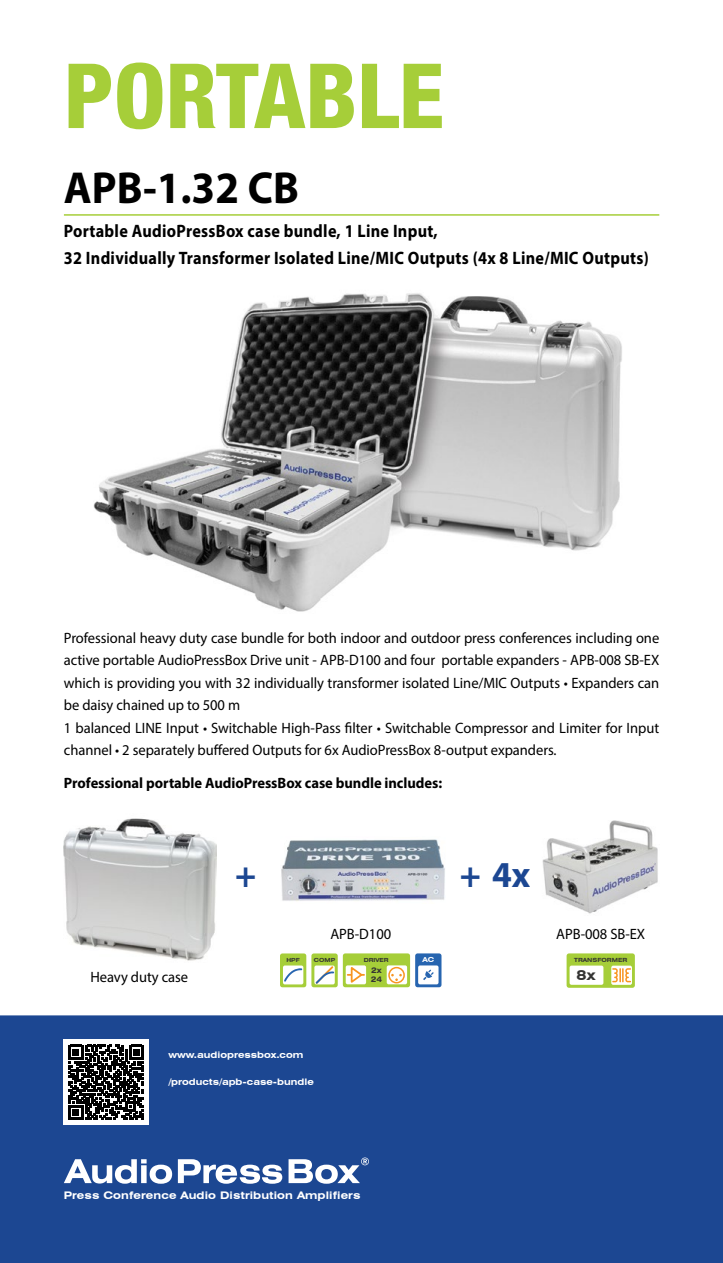
<style>
.page{position:relative;width:723px;height:1263px;background:#fff}
.page>*{position:absolute;margin:0;border:0;box-sizing:border-box;transform-origin:0 0}
.t1{font:800 condensed 90px "Helvetica Neue LT Pro";color:#a6ce39}
.t2{font:700 45px "Myriad Pro";color:#000;scale:.95 1}
.t3{font:700 36.6px "Myriad Pro";color:#1c4792}
.t4{font:700 18px/27px "Myriad Pro";letter-spacing:.02em;color:#000;scale:.9 1}
.t5{font:15px/22.5px "Myriad Pro";letter-spacing:-.005em;color:#000}
.t6{font:700 15px "Myriad Pro";letter-spacing:-.005em;color:#000}
.t7{font:700 expanded 13.8px "Swiss 721 BT";color:#343433}
.t8{font:700 expanded 10.5px "Swiss 721 BT";letter-spacing:.01em;color:#fff}
.t9{font:700 expanded 9px "Swiss 721 BT";color:#fff}
.t10{font:700 expanded 7.8px/9.3px "Swiss 721 BT";color:#343433}
.t11{font:700 expanded 6.9px "Swiss 721 BT";color:#fff}
.t12{font:700 expanded 5.7px "Swiss 721 BT";color:#343433}
.t13{font:700 expanded 5.55px "Swiss 721 BT";color:#343433}
</style>
<div class="page">
<div style="left:0;top:1015px;width:723px;height:248px;background:#1c4792"></div>
<svg style="left:64px;top:1159px;width:108px;height:25px"></svg>
<svg style="left:178px;top:1159px;width:104px;height:25px"></svg>
<svg style="left:288px;top:1157px;width:81px;height:27px"></svg>
<hr style="left:64px;top:214px;width:595px;height:2px;background:#a6ce39">
<img style="left:93px;top:293px;width:529px;height:319px">
<img style="left:542px;top:820px;width:116px;height:94px">
<img style="left:64px;top:818px;width:152px;height:143px">
<div style="left:311px;top:953px;width:27px;height:34px;background:#a6ce39;border-radius:2px"></div>
<svg style="left:314px;top:965px;width:21px;height:19px"></svg>
<svg style="left:315px;top:966px;width:19px;height:18px"></svg>
<div style="left:280px;top:953px;width:26px;height:34px;background:#a6ce39;border-radius:2px"></div>
<div style="left:283px;top:965px;width:20px;height:19px;background:#fff;border-radius:2px"></div>
<svg style="left:284px;top:968px;width:18px;height:14px"></svg>
<div style="left:415px;top:953px;width:26px;height:34px;background:#2765b0;border-radius:2px"></div>
<div style="left:418px;top:965px;width:20px;height:19px;background:#fff;border-radius:2px"></div>
<svg style="left:423px;top:969px;width:11px;height:11px"></svg>
<svg style="left:343px;top:953px;width:67px;height:34px"></svg>
<svg style="left:566px;top:953px;width:69px;height:34px"></svg>
<img style="left:281px;top:839px;width:164px;height:62px">
<div style="left:64px;top:1040px;width:85px;height:85px;background:#fff"></div>
<svg style="left:69px;top:1045px;width:75px;height:75px"></svg>
<h1 class="t1" style="left:64px;top:40px;width:381px">PORTABLE</h1>
<h2 class="t2" style="left:64px;top:158px;width:249px">APB-1.32 CB</h2>
<p class="t4" style="left:64px;top:217px;width:651px">Portable AudioPressBox case bundle, 1 Line Input,<br>32 Individually Transformer Isolated Line/MIC Outputs (4x 8 Line/MIC Outputs)</p>
<p class="t5" style="left:64px;top:626px;width:597px">Professional heavy duty case bundle for both indoor and outdoor press conferences including one active portable AudioPressBox Drive unit - APB-D100 and four portable expanders - APB-008 SB-EX which is providing you with 32 individually transformer isolated Line/MIC Outputs • Expanders can be daisy chained up to 500 m<br>1 balanced LINE Input • Switchable High-Pass filter • Switchable Compressor and Limiter for Input channel • 2 separately buffered Outputs for 6x AudioPressBox 8-output expanders.</p>
<p class="t6" style="left:64px;top:774px;width:380px">Professional portable AudioPressBox case bundle includes:</p>
<h3 class="t3" style="left:235px;top:851px;width:23px">+</h3>
<h3 class="t3" style="left:460px;top:851px;width:72px">+ 4x</h3>
<p class="t5" style="left:90px;top:965px;width:99px">Heavy duty case</p>
<p class="t5" style="left:330px;top:923px;width:62px">APB-D100</p>
<p class="t5" style="left:556px;top:923px;width:91px">APB-008 SB-EX</p>
<p class="t13" style="left:286px;top:956px;width:15px">HPF</p>
<p class="t13" style="left:314px;top:956px;width:23px">COMP</p>
<p class="t13" style="left:364px;top:956px;width:26px">DRIVER</p>
<p class="t11" style="left:423px;top:955px;width:13px">AC</p>
<p class="t10" style="left:371px;top:965px;width:13px">2x<br>24</p>
<p class="t12" style="left:574px;top:956px;width:55px">TRANSFORMER</p>
<p class="t7" style="left:576px;top:966px;width:21px">8x</p>
<p class="t9" style="left:168px;top:1049px;width:136px">www.audiopressbox.com</p>
<p class="t9" style="left:168px;top:1076px;width:147px">/products/apb-case-bundle</p>
<p class="t8" style="left:64px;top:1189px;width:298px">Press Conference Audio Distribution Amplifiers</p>
</div>
